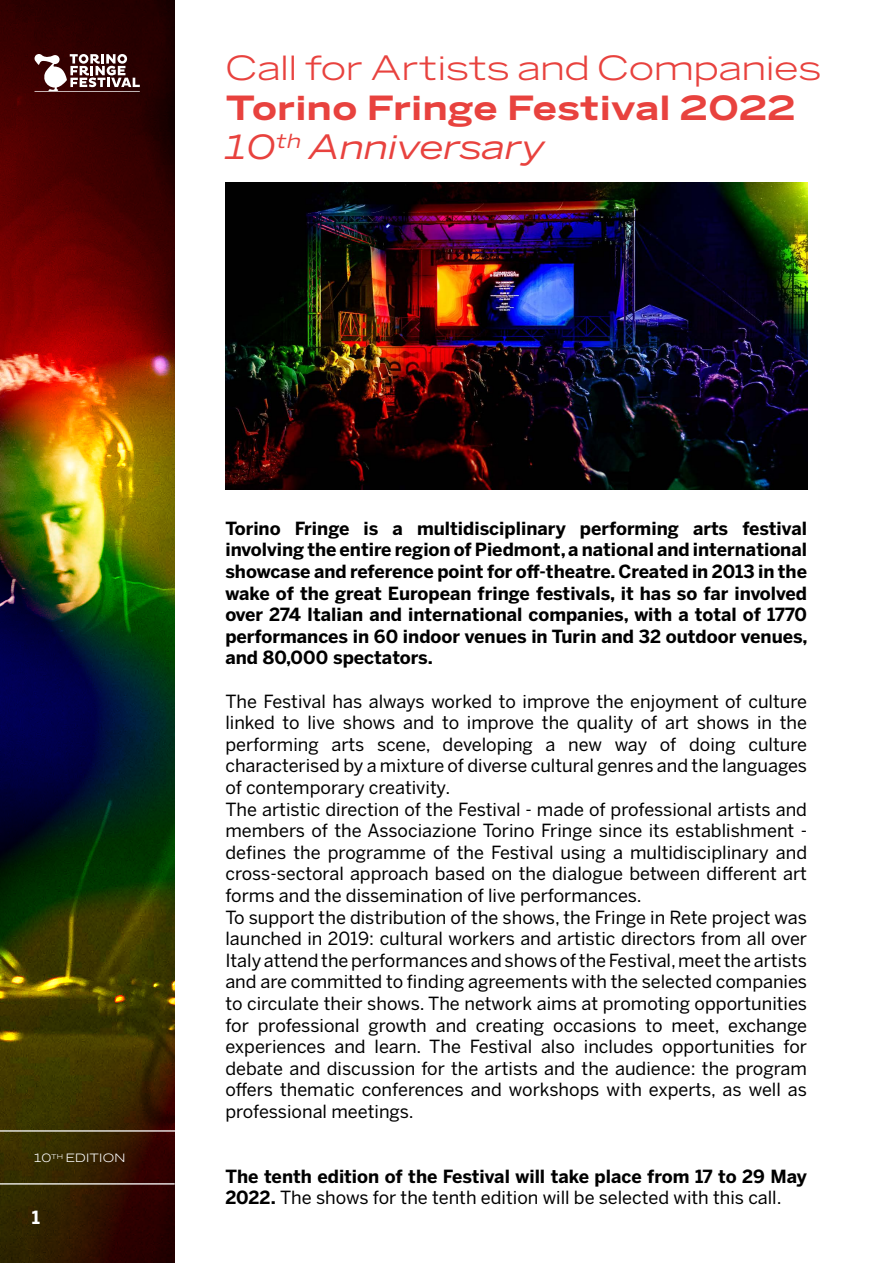
<style>
.page{position:relative;width:893px;height:1263px;background:#fff}
.page>*{position:absolute;margin:0;border:0;box-sizing:border-box;transform-origin:0 0}
.t1{font:33px "Benton Sans Wide";color:#e8423e}
.t2{font:700 33px "Benton Sans Wide";color:#e8423e}
.t3{font:italic 33px "Benton Sans Wide";color:#e8423e}
.t4{font:18px/21.6px "Benton Sans";color:#000;text-align:justify}
.t5{font:700 18px/21.6px "Benton Sans";color:#000;text-align:justify}
.t6{font:700 18px "Benton Sans";color:#fff}
.t7{font:11.4px "Benton Sans Wide";letter-spacing:.015em;color:#fff}
.s1{font-weight:400}
</style>
<div class="page">
<img style="left:0;top:0;width:174px;height:1263px">
<img style="left:226px;top:183px;width:581px;height:306px">
<svg style="left:35px;top:54px;width:105px;height:38px"></svg>
<hr style="left:0;top:1130px;width:175px;height:1px;background:#fff">
<hr style="left:0;top:1183px;width:175px;height:1px;background:#fff">
<p class="t1" style="left:225px;top:48px;width:597px">Call for Artists and Companies</p>
<p class="t2" style="left:225px;top:86px;width:572px">Torino Fringe Festival 2022</p>
<p class="t3" style="left:225px;top:127px;width:321px">10<sup>th</sup> Anniversary</p>
<p class="t7" style="left:34px;top:1151px;width:93px">10<sup>TH</sup> EDITION</p>
<p class="t6" style="left:32px;top:1206px;width:10px">1</p>
<p class="t5" style="left:225px;top:518px;width:584px">Torino Fringe is a multidisciplinary performing arts festival involving the entire region of Piedmont, a national and international showcase and reference point for off-theatre. Created in 2013 in the wake of the great European fringe festivals, it has so far involved over 274 Italian and international companies, with a total of 1770 performances in 60 indoor venues in Turin and 32 outdoor venues, and 80,000 spectators.</p>
<p class="t4" style="left:225px;top:690px;width:583px">The Festival has always worked to improve the enjoyment of culture linked to live shows and to improve the quality of art shows in the performing arts scene, developing a new way of doing culture characterised by a mixture of diverse cultural genres and the languages of contemporary creativity.</p>
<p class="t4" style="left:225px;top:798px;width:583px">The artistic direction of the Festival - made of professional artists and members of the Associazione Torino Fringe since its establishment - defines the programme of the Festival using a multidisciplinary and cross-sectoral approach based on the dialogue between different art forms and the dissemination of live performances.</p>
<p class="t4" style="left:225px;top:906px;width:583px">To support the distribution of the shows, the Fringe in Rete project was launched in 2019: cultural workers and artistic directors from all over Italy attend the performances and shows of the Festival, meet the artists and are committed to finding agreements with the selected companies to circulate their shows. The network aims at promoting opportunities for professional growth and creating occasions to meet, exchange experiences and learn. The Festival also includes opportunities for debate and discussion for the artists and the audience: the program offers thematic conferences and workshops with experts, as well as professional meetings.</p>
<p class="t5" style="left:225px;top:1166px;width:583px">The tenth edition of the Festival will take place from 17 to 29 May<br>2022. <span class="s1">The shows for the tenth edition will be selected with this call.</span></p>
</div>
